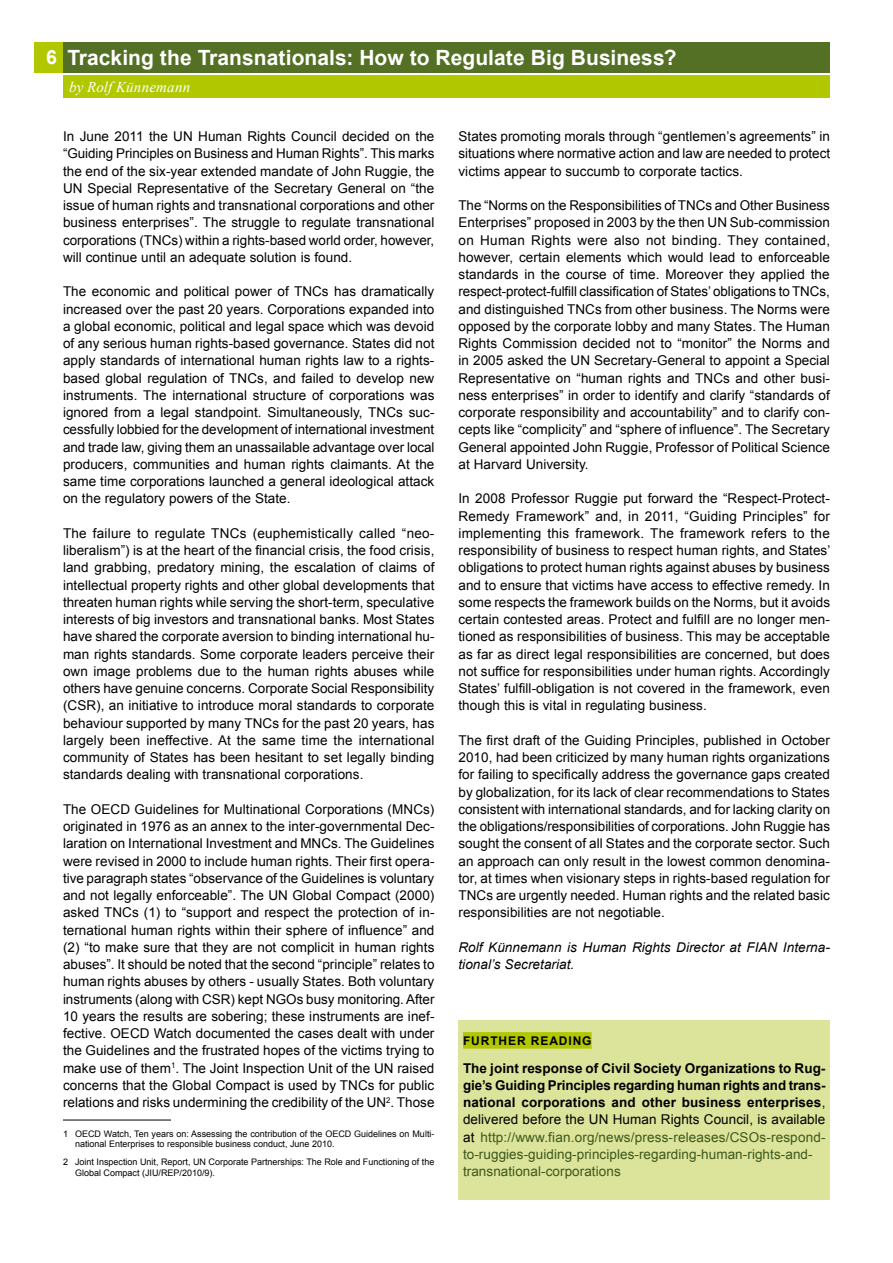
<style>
.page{position:relative;width:893px;height:1263px;background:#fff}
.page>*{position:absolute;margin:0;border:0;box-sizing:border-box;transform-origin:0 0}
._01_Ü1{font:700 21px "Arial";letter-spacing:.005em;color:#fff}
.t1{font:700 19.5px "Arial";color:#fff}
._01_Ü1-2{font:italic 15px "Times New Roman";letter-spacing:.015em;color:#fff}
._03_Text{font:13.5px/17.2px "Arial";letter-spacing:.005em;color:#000;text-align:justify}
._03_Text-2{font:700 13.5px/17.2px "Arial";letter-spacing:.005em;color:#000}
._07_Fußnoten{font:13.5px/17.2px "Arial";letter-spacing:.005em;color:#000;text-align:justify}
._03_Text-3{font:italic 13.5px/17.2px "Arial";letter-spacing:.005em;color:#000}
._04_Ü_farbig_im_Text{font:700 12px "Arial";letter-spacing:.075em;color:#000}
._07_Fußnoten-2{font:9px/10.8px "Arial";color:#000}
.s1{font-weight:400}
.s2{font-weight:400;color:#3e571c}
</style>
<div class="page">
<div style="left:458px;top:1021px;width:372px;height:179px;background:#dbe49a"></div>
<div style="left:34px;top:42px;width:29px;height:30px;background:#b1c800"></div>
<div style="left:63px;top:75px;width:767px;height:23px;background:#b1c800"></div>
<div style="left:63px;top:42px;width:767px;height:30px;background:#537024"></div>
<hr style="left:63px;top:1120px;width:108px;height:1px;background:#000">
<div style="left:463px;top:1032px;width:129px;height:17px;background:#b1c800"></div>
<h2 class="t1" style="left:46px;top:45px;width:12px">6</h2>
<p class="_01_Ü1" style="left:68px;top:44px;width:611px">Tracking the Transnationals: How to Regulate Big Business?</p>
<p class="_01_Ü1-2" style="left:69px;top:77px;width:123px">by Rolf Künnemann</p>
<p class="_03_Text" style="left:63px;top:128px;width:373px">In June 2011 the UN Human Rights Council decided on the “Guiding Principles on Business and Human Rights”. This marks the end of the six-year extended mandate of John Ruggie, the UN Special Representative of the Secretary General on “the issue of human rights and transnational corporations and other business enterprises”. The struggle to regulate transnational corporations (TNCs) within a rights-based world order, however, will continue until an adequate solution is found.</p>
<p class="_03_Text" style="left:63px;top:283px;width:373px">The economic and political power of TNCs has dramatically increased over the past 20 years. Corporations expanded into a global economic, political and legal space which was devoid of any serious human rights-based governance. States did not apply standards of international human rights law to a rights&shy;based global regulation of TNCs, and failed to develop new instruments. The international structure of corporations was ignored from a legal standpoint. Simultaneously, TNCs suc&shy;cessfully lobbied for the development of international investment and trade law, giving them an unassailable advantage over local producers, communities and human rights claimants. At the same time corporations launched a general ideological attack on the regulatory powers of the State.</p>
<p class="_03_Text" style="left:63px;top:525px;width:373px">The failure to regulate TNCs (euphemistically called “neo&shy;liberalism”) is at the heart of the financial crisis, the food crisis, land grabbing, predatory mining, the escalation of claims of intellectual property rights and other global developments that threaten human rights while serving the short-term, speculative interests of big investors and transnational banks. Most States have shared the corporate aversion to binding international hu&shy;man rights standards. Some corporate leaders perceive their own image problems due to the human rights abuses while others have genuine concerns. Corporate Social Responsibility (CSR), an initiative to introduce moral standards to corporate behaviour supported by many TNCs for the past 20 years, has largely been ineffective. At the same time the international community of States has been hesitant to set legally binding standards dealing with transnational corporations.</p>
<p class="_03_Text" style="left:63px;top:801px;width:373px">The OECD Guidelines for Multinational Corporations (MNCs) originated in 1976 as an annex to the inter-governmental Dec&shy;laration on International Investment and MNCs. The Guidelines were revised in 2000 to include human rights. Their first opera&shy;tive paragraph states “observance of the Guidelines is voluntary and not legally enforceable”. The UN Global Compact (2000) asked TNCs (1) to “support and respect the protection of in&shy;ternational human rights within their sphere of influence” and (2) “to make sure that they are not complicit in human rights abuses”. It should be noted that the second “principle” relates to human rights abuses by others - usually States. Both voluntary instruments (along with CSR) kept NGOs busy monitoring. After 10 years the results are sobering; these instruments are inef&shy;fective. OECD Watch documented the cases dealt with under the Guidelines and the frustrated hopes of the victims trying to make use of them<sup>1</sup>. The Joint Inspection Unit of the UN raised concerns that the Global Compact is used by TNCs for public relations and risks undermining the credibility of the UN<sup>2</sup>. Those</p>
<p class="_07_Fußnoten-2" style="left:75px;top:1128px;width:361px;text-indent:-12px">1 OECD Watch, Ten years on: Assessing the contribution of the OECD Guidelines on Multi&shy;national Enterprises to responsible business conduct, June 2010.</p>
<p class="_07_Fußnoten-2" style="left:75px;top:1157px;width:361px;text-indent:-12px">2 Joint Inspection Unit, Report, UN Corporate Partnerships: The Role and Functioning of the<br>Global Compact (JIU/REP/2010/9).</p>
<p class="_07_Fußnoten" style="left:458px;top:128px;width:373px">States promoting morals through “gentlemen’s agreements” in situations where normative action and law are needed to protect victims appear to succumb to corporate tactics.</p>
<p class="_03_Text" style="left:458px;top:197px;width:373px">The “Norms on the Responsibilities of TNCs and Other Business Enterprises” proposed in 2003 by the then UN Sub-commission on Human Rights were also not binding. They contained, however, certain elements which would lead to enforceable standards in the course of time. Moreover they applied the respect-protect-fulfill classification of States’ obligations to TNCs, and distinguished TNCs from other business. The Norms were opposed by the corporate lobby and many States. The Human Rights Commission decided not to “monitor” the Norms and in 2005 asked the UN Secretary-General to appoint a Special Representative on “human rights and TNCs and other busi&shy;ness enterprises” in order to identify and clarify “standards of corporate responsibility and accountability” and to clarify con&shy;cepts like “complicity” and “sphere of influence”. The Secretary General appointed John Ruggie, Professor of Political Science at Harvard University.</p>
<p class="_03_Text" style="left:458px;top:490px;width:373px">In 2008 Professor Ruggie put forward the “Respect-Protect-Remedy Framework” and, in 2011, “Guiding Principles” for implementing this framework. The framework refers to the responsibility of business to respect human rights, and States’ obligations to protect human rights against abuses by business and to ensure that victims have access to effective remedy. In some respects the framework builds on the Norms, but it avoids certain contested areas. Protect and fulfill are no longer men&shy;tioned as responsibilities of business. This may be acceptable as far as direct legal responsibilities are concerned, but does not suffice for responsibilities under human rights. Accordingly States’ fulfill-obligation is not covered in the framework, even though this is vital in regulating business.</p>
<p class="_03_Text" style="left:458px;top:732px;width:373px">The first draft of the Guiding Principles, published in October 2010, had been criticized by many human rights organizations for failing to specifically address the governance gaps created by globalization, for its lack of clear recommendations to States consistent with international standards, and for lacking clarity on the obligations/responsibilities of corporations. John Ruggie has sought the consent of all States and the corporate sector. Such an approach can only result in the lowest common denomina&shy;tor, at times when visionary steps in rights-based regulation for TNCs are urgently needed. Human rights and the related basic responsibilities are not negotiable.</p>
<p class="_03_Text-3" style="left:458px;top:939px;width:373px">Rolf Künnemann is Human Rights Director at FIAN Interna&shy;tional’s Secretariat.</p>
<p class="_04_Ü_farbig_im_Text" style="left:463px;top:1033px;width:130px">FURTHER READING</p>
<p class="_03_Text-2" style="left:463px;top:1060px;width:364px">The joint response of Civil Society Organizations to Rug&shy;gie’s Guiding Principles regarding human rights and trans&shy;national corporations and other business enterprises<span class="s1">, delivered before the UN Human Rights Council, is available at</span> <span class="s2">http://www.fian.org/news/press-releases/CSOs-respond&shy;to-ruggies-guiding-principles-regarding-human-rights-and&shy;transnational-corporations</span></p>
</div>
